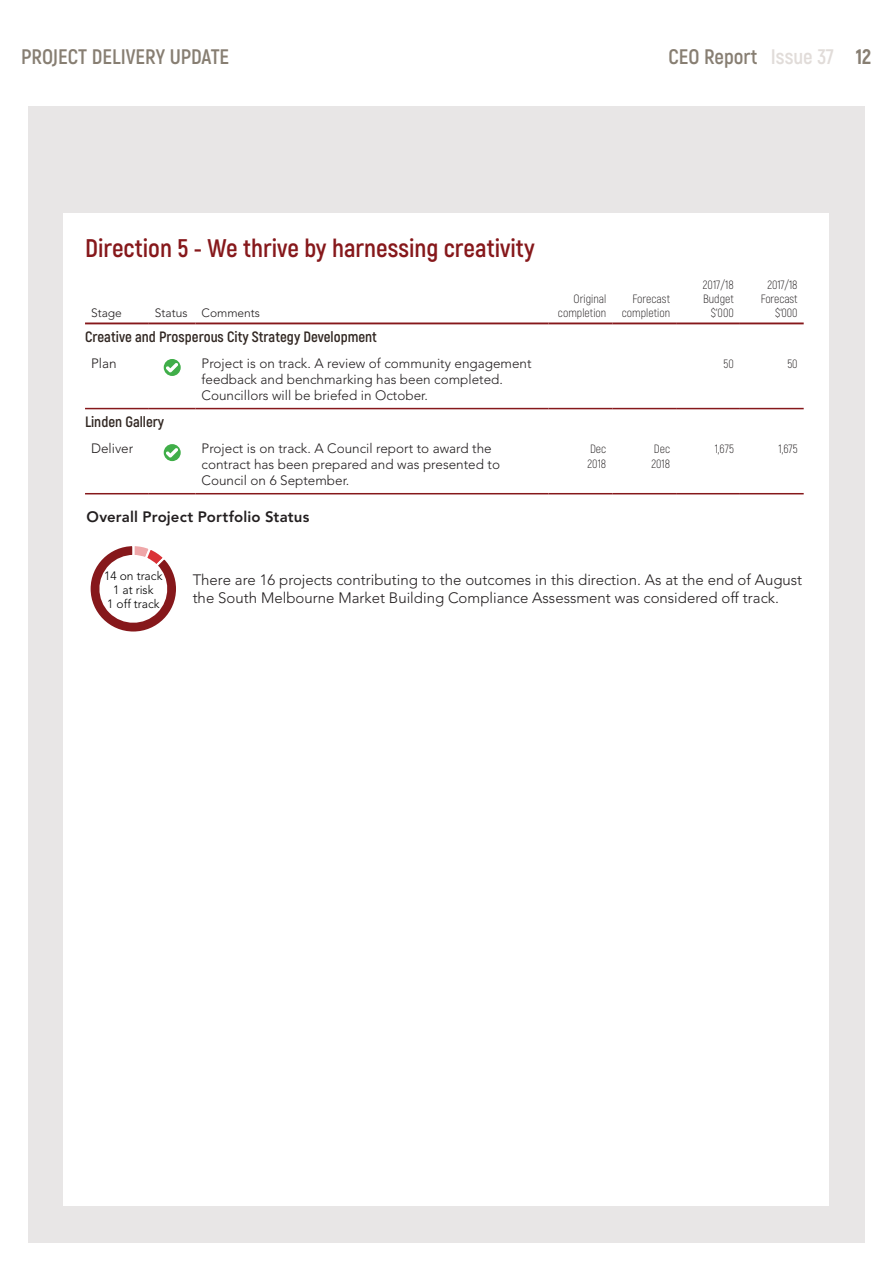
<style>
.page{position:relative;width:893px;height:1263px;background:#fff}
.page>*{position:absolute;margin:0;border:0;box-sizing:border-box;transform-origin:0 0}
.Body{font:700 25.5px "Akrobat";color:#86181b}
.t1{font:700 21px "Akrobat";color:#877e72}
.t2{font:300 15px/18px "Avenir LT Std";color:#231f20}
.t3{font:700 15px "Akrobat";color:#312722}
.Body-2{font:800 15px "Avenir LT Std";letter-spacing:.01em;color:#231f20}
.t4{font:300 13.5px/16.2px "Avenir LT Std";color:#231f20}
.t5{font:300 12px/14.4px "Akrobat";color:#231f20;text-align:right}
.t6{font:300 12px/14.2px "Avenir LT Std";color:#000;text-align:center}
.t7{font:300 12px "Avenir LT Std";color:#231f20}
.s1{color:#e1dcd9}
.s2{font-weight:800}
</style>
<div class="page">
<div style="left:28px;top:106px;width:837px;height:1136px;background:#e8e6e6"></div>
<div style="left:64px;top:213px;width:765px;height:992px;background:#fff"></div>
<hr style="left:85px;top:408px;width:64px;height:1px;background:#86181b">
<hr style="left:149px;top:408px;width:47px;height:1px;background:#86181b">
<hr style="left:196px;top:408px;width:353px;height:1px;background:#86181b">
<hr style="left:549px;top:408px;width:63px;height:1px;background:#86181b">
<hr style="left:612px;top:408px;width:64px;height:1px;background:#86181b">
<hr style="left:676px;top:408px;width:64px;height:1px;background:#86181b">
<hr style="left:740px;top:408px;width:64px;height:1px;background:#86181b">
<hr style="left:85px;top:322px;width:64px;height:2px;background:#86181b">
<hr style="left:149px;top:322px;width:47px;height:2px;background:#86181b">
<hr style="left:196px;top:322px;width:353px;height:2px;background:#86181b">
<hr style="left:549px;top:322px;width:63px;height:2px;background:#86181b">
<hr style="left:612px;top:322px;width:64px;height:2px;background:#86181b">
<hr style="left:676px;top:322px;width:64px;height:2px;background:#86181b">
<hr style="left:740px;top:322px;width:64px;height:2px;background:#86181b">
<hr style="left:85px;top:493px;width:64px;height:1px;background:#86181b">
<hr style="left:149px;top:493px;width:47px;height:1px;background:#86181b">
<hr style="left:196px;top:493px;width:353px;height:1px;background:#86181b">
<hr style="left:549px;top:493px;width:63px;height:1px;background:#86181b">
<hr style="left:612px;top:493px;width:64px;height:1px;background:#86181b">
<hr style="left:676px;top:493px;width:64px;height:1px;background:#86181b">
<hr style="left:740px;top:493px;width:64px;height:1px;background:#86181b">
<svg style="left:164px;top:359px;width:17px;height:17px"></svg>
<svg style="left:164px;top:444px;width:17px;height:17px"></svg>
<svg style="left:90px;top:546px;width:86px;height:86px"></svg>
<p class="t1" style="left:21px;top:43px;width:210px">PROJECT DELIVERY UPDATE</p>
<h2 class="t1" style="left:668px;top:43px;width:204px">CEO Report <span class="s1">Issue 37</span> <span class="s2">12</span></h2>
<p class="Body" style="left:85px;top:233px;width:451px">Direction 5 - We thrive by harnessing creativity</p>
<p class="t7" style="left:91px;top:306px;width:32px">Stage</p>
<p class="t7" style="left:155px;top:306px;width:34px">Status</p>
<p class="t7" style="left:202px;top:306px;width:60px">Comments</p>
<p class="t5" style="left:558px;top:292px;width:50px">Original completion</p>
<p class="t5" style="left:622px;top:292px;width:50px">Forecast completion</p>
<p class="t5" style="left:703px;top:277px;width:32px;text-align:left">2017/18<br>Budget</p>
<p class="t5" style="left:711px;top:306px;width:24px">$’000</p>
<p class="t5" style="left:761px;top:277px;width:38px">2017/18<br>Forecast $‘000</p>
<p class="t3" style="left:85px;top:327px;width:293px">Creative and Prosperous City Strategy Development</p>
<p class="t4" style="left:91px;top:355px;width:27px">Plan</p>
<p class="t4" style="left:202px;top:355px;width:331px">Project is on track. A review of community engagement feedback and benchmarking has been completed.<br>Councillors will be briefed in October.</p>
<p class="t5" style="left:724px;top:357px;width:12px">50</p>
<p class="t5" style="left:787px;top:357px;width:12px">50</p>
<p class="t3" style="left:85px;top:412px;width:81px">Linden Gallery</p>
<p class="t4" style="left:91px;top:440px;width:44px">Deliver</p>
<p class="t4" style="left:202px;top:440px;width:300px">Project is on track. A Council report to award the contract has been prepared and was presented to<br>Council on 6 September.</p>
<p class="t5" style="left:588px;top:442px;width:20px;text-align:left">Dec<br>2018</p>
<p class="t5" style="left:651px;top:442px;width:20px;text-align:left">Dec<br>2018</p>
<p class="t5" style="left:715px;top:442px;width:21px">1,675</p>
<p class="t5" style="left:778px;top:442px;width:21px">1,675</p>
<p class="Body-2" style="left:87px;top:508px;width:224px">Overall Project Portfolio Status</p>
<p class="t6" style="left:104px;top:568px;width:60px">14 on track<br>1 at risk<br>1 off track</p>
<p class="t2" style="left:193px;top:571px;width:611px">There are 16 projects contributing to the outcomes in this direction. As at the end of August the South Melbourne Market Building Compliance Assessment was considered off track.</p>
</div>
